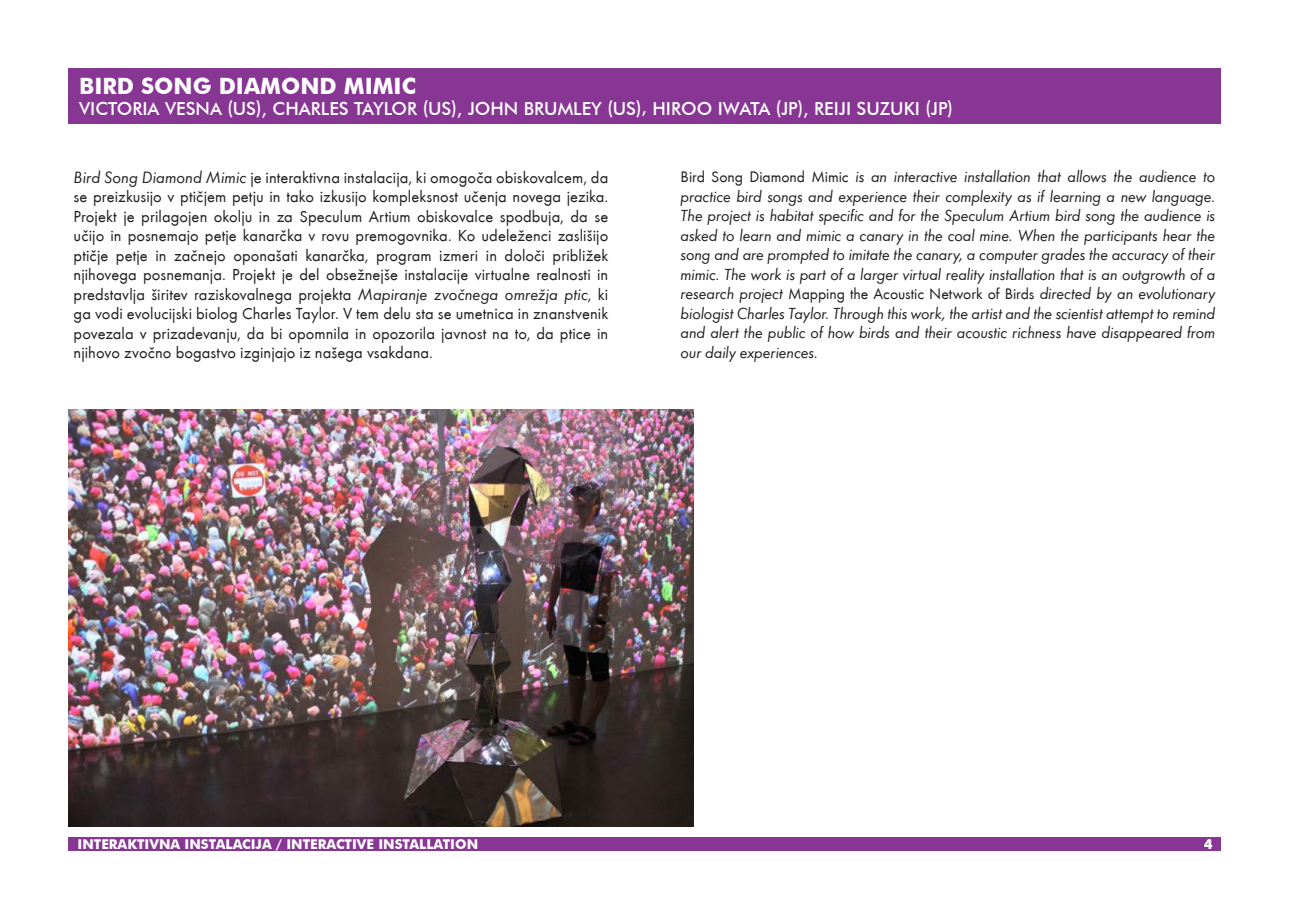
<style>
.page{position:relative;width:1289px;height:919px;background:#fff}
.page>*{position:absolute;margin:0;border:0;box-sizing:border-box;transform-origin:0 0}
.t1{font:700 22.5px "Futura BT";color:#fff}
.t2{font:500 18px "Futura BT";color:#fff}
.t3{font:16.5px/19.5px "Futura T";color:#231f20;text-align:justify}
.t4{font:16.5px/19.5px "Futura T Book Obli";letter-spacing:-.01em;color:#231f20;text-align:justify}
.t5{font:700 13.5px "Futura BT";color:#fff}
.s1{font-family:"Futura T Book Obli";font-size:16.95px}
.s2{font-family:"Futura T";font-size:15.75px}
</style>
<div class="page">
<div style="left:68px;top:837px;width:1152px;height:13px;background:#883694"></div>
<img style="left:68px;top:409px;width:625px;height:417px">
<div style="left:68px;top:68px;width:1152px;height:55px;background:#883694"></div>
<h1 class="t1" style="left:79px;top:72px;width:338px">BIRD SONG DIAMOND MIMIC</h1>
<p class="t2" style="left:79px;top:98px;width:875px">VICTORIA VESNA (US), CHARLES TAYLOR (US), JOHN BRUMLEY (US), HIROO IWATA (JP), REIJI SUZUKI (JP)</p>
<p class="t3" style="left:74px;top:167px;width:536px"><span class="s1">Bird Song Diamond Mimic</span> je interaktivna instalacija, ki omogoča obiskovalcem, da se preizkusijo v ptičjem petju in tako izkusijo kompleksnost učenja novega jezika.<br>Projekt je prilagojen okolju in za Speculum Artium obiskovalce spodbuja, da se učijo in posnemajo petje kanarčka v rovu premogovnika. Ko udeleženci zaslišijo ptičje petje in začnejo oponašati kanarčka, program izmeri in določi približek njihovega posnemanja. Projekt je del obsežnejše instalacije virtualne realnosti in predstavlja širitev raziskovalnega projekta <span class="s1">Mapiranje zvočnega omrežja ptic</span>, ki ga vodi evolucijski biolog Charles Taylor. V tem delu sta se umetnica in znanstvenik povezala v prizadevanju, da bi opomnila in opozorila javnost na to, da ptice in njihovo zvočno bogastvo izginjajo iz našega vsakdana.</p>
<p class="t4" style="left:680px;top:167px;width:536px"><span class="s2">Bird Song Diamond Mimic</span> is an interactive installation that allows the audience to practice bird songs and experience their complexity as if learning a new language.<br>The project is habitat specific and for the Speculum Artium bird song the audience is asked to learn and mimic a canary in the coal mine. When the participants hear the song and are prompted to imitate the canary, a computer grades the accuracy of their mimic. The work is part of a larger virtual reality installation that is an outgrowth of a research project <span class="s2">Mapping the Acoustic Network of Birds</span> directed by an evolutionary biologist Charles Taylor. Through this work, the artist and the scientist attempt to remind and alert the public of how birds and their acoustic richness have disappeared from our daily experiences.</p>
<p class="t5" style="left:77px;top:835px;width:402px">INTERAKTIVNA INSTALACIJA / INTERACTIVE INSTALLATION</p>
<p class="t5" style="left:1204px;top:835px;width:10px">4</p>
</div>
